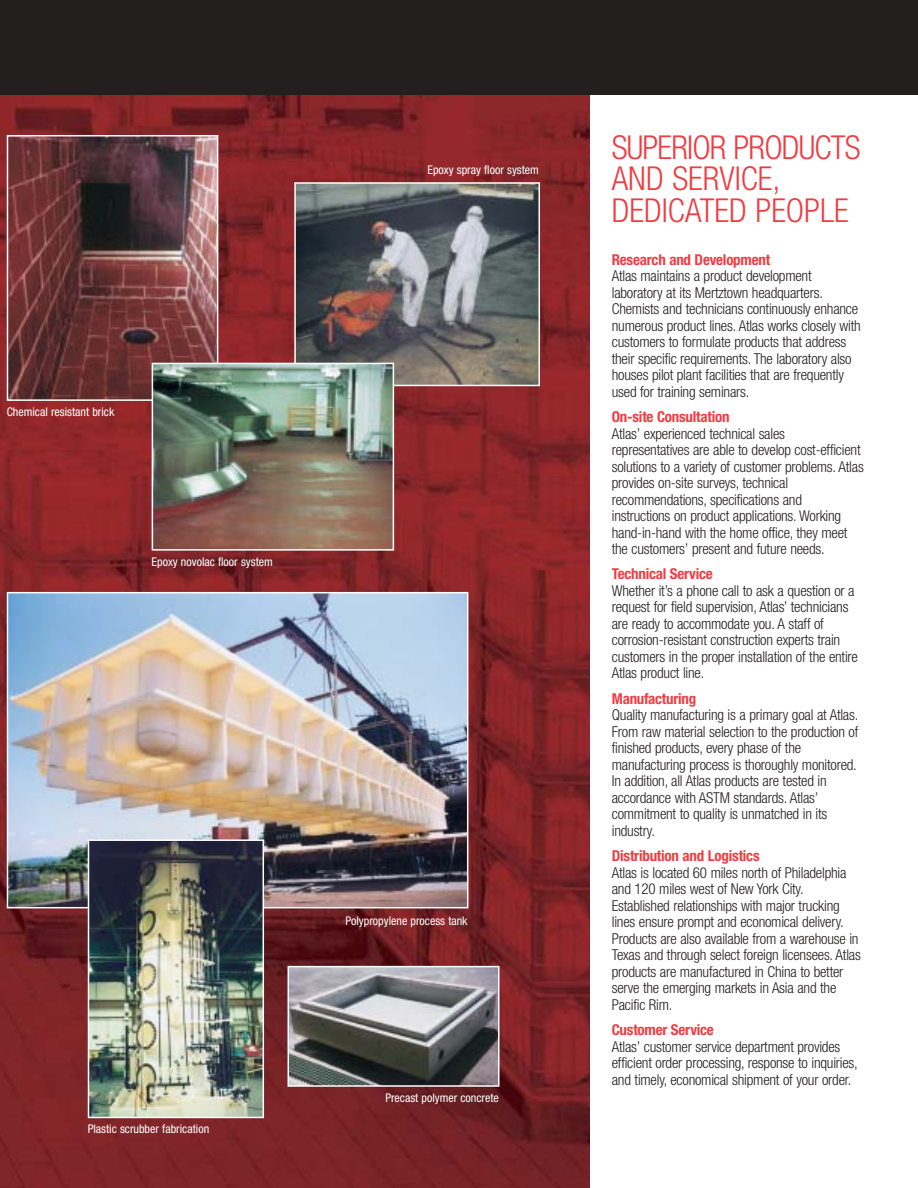
<style>
.page{position:relative;width:918px;height:1188px;background:#fff}
.page>*{position:absolute;margin:0;border:0;box-sizing:border-box;transform-origin:0 0}
.t1{font:300 condensed 33px/31.5px "Helvetica Neue";color:#ef3d42}
.t2{font:300 condensed 15px/16.5px "Helvetica Neue";letter-spacing:-.015em;color:#231f1f}
.t3{font:700 condensed 15px "Helvetica Neue";letter-spacing:-.015em;color:#ef3d42}
.t4{font:condensed 12px "Helvetica Neue";color:#fff}
</style>
<div class="page">
<img style="left:0;top:94px;width:590px;height:1094px">
<div style="left:0;top:0;width:918px;height:94px;background:#231f1f"></div>
<img style="left:10px;top:595px;width:455px;height:310px">
<div style="left:7px;top:592px;width:461px;height:316px;border:2px solid #fff"></div>
<img style="left:10px;top:138px;width:205px;height:260px">
<div style="left:7px;top:135px;width:211px;height:266px;border:2px solid #fff"></div>
<img style="left:297px;top:185px;width:240px;height:198px">
<div style="left:294px;top:182px;width:246px;height:204px;border:2px solid #fff"></div>
<img style="left:291px;top:969px;width:206px;height:115px">
<div style="left:288px;top:966px;width:212px;height:121px;border:2px solid #fff"></div>
<img style="left:91px;top:842px;width:170px;height:273px">
<div style="left:88px;top:839px;width:176px;height:279px;border:2px solid #fff"></div>
<img style="left:155px;top:366px;width:236px;height:182px">
<div style="left:152px;top:363px;width:242px;height:188px;border:2px solid #fff"></div>
<p class="t4" style="left:7px;top:408px;width:109px">Chemical resistant brick</p>
<p class="t4" style="left:152px;top:557px;width:123px">Epoxy novolac floor system</p>
<p class="t4" style="left:88px;top:1124px;width:123px">Plastic scrubber fabrication</p>
<p class="t4" style="left:428px;top:165px;width:113px">Epoxy spray floor system</p>
<p class="t4" style="left:346px;top:916px;width:124px">Polypropylene process tank</p>
<p class="t4" style="left:385px;top:1093px;width:115px">Precast polymer concrete</p>
<h1 class="t1" style="left:612px;top:134px;width:250px">SUPERIOR PRODUCTS<br>AND SERVICE,<br>DEDICATED PEOPLE</h1>
<p class="t3" style="left:612px;top:254px;width:160px">Research and Development</p>
<p class="t2" style="left:612px;top:269px;width:251px">Atlas maintains a product development laboratory at its Mertztown headquarters.<br>Chemists and technicians continuously enhance numerous product lines. Atlas works closely with customers to formulate products that address their specific requirements. The laboratory also houses pilot plant facilities that are frequently used for training seminars.</p>
<p class="t3" style="left:612px;top:411px;width:119px">On-site Consultation</p>
<p class="t2" style="left:612px;top:426px;width:254px">Atlas’ experienced technical sales representatives are able to develop cost-efficient solutions to a variety of customer problems. Atlas provides on-site surveys, technical recommendations, specifications and instructions on product applications. Working hand-in-hand with the home office, they meet the customers’ present and future needs.</p>
<p class="t3" style="left:612px;top:569px;width:102px">Technical Service</p>
<p class="t2" style="left:612px;top:584px;width:248px">Whether it’s a phone call to ask a question or a request for field supervision, Atlas’ technicians are ready to accommodate you. A staff of corrosion-resistant construction experts train customers in the proper installation of the entire Atlas product line.</p>
<p class="t3" style="left:612px;top:693px;width:86px">Manufacturing</p>
<p class="t2" style="left:612px;top:708px;width:248px">Quality manufacturing is a primary goal at Atlas.<br>From raw material selection to the production of finished products, every phase of the manufacturing process is thoroughly monitored.<br>In addition, all Atlas products are tested in accordance with ASTM standards. Atlas’ commitment to quality is unmatched in its industry.</p>
<p class="t3" style="left:612px;top:851px;width:149px">Distribution and Logistics</p>
<p class="t2" style="left:612px;top:866px;width:251px">Atlas is located 60 miles north of Philadelphia and 120 miles west of New York City.<br>Established relationships with major trucking lines ensure prompt and economical delivery.<br>Products are also available from a warehouse in Texas and through select foreign licensees. Atlas products are manufactured in China to better serve the emerging markets in Asia and the Pacific Rim.</p>
<p class="t3" style="left:612px;top:1025px;width:104px">Customer Service</p>
<p class="t2" style="left:612px;top:1040px;width:248px">Atlas’ customer service department provides efficient order processing, response to inquiries, and timely, economical shipment of your order.</p>
</div>
